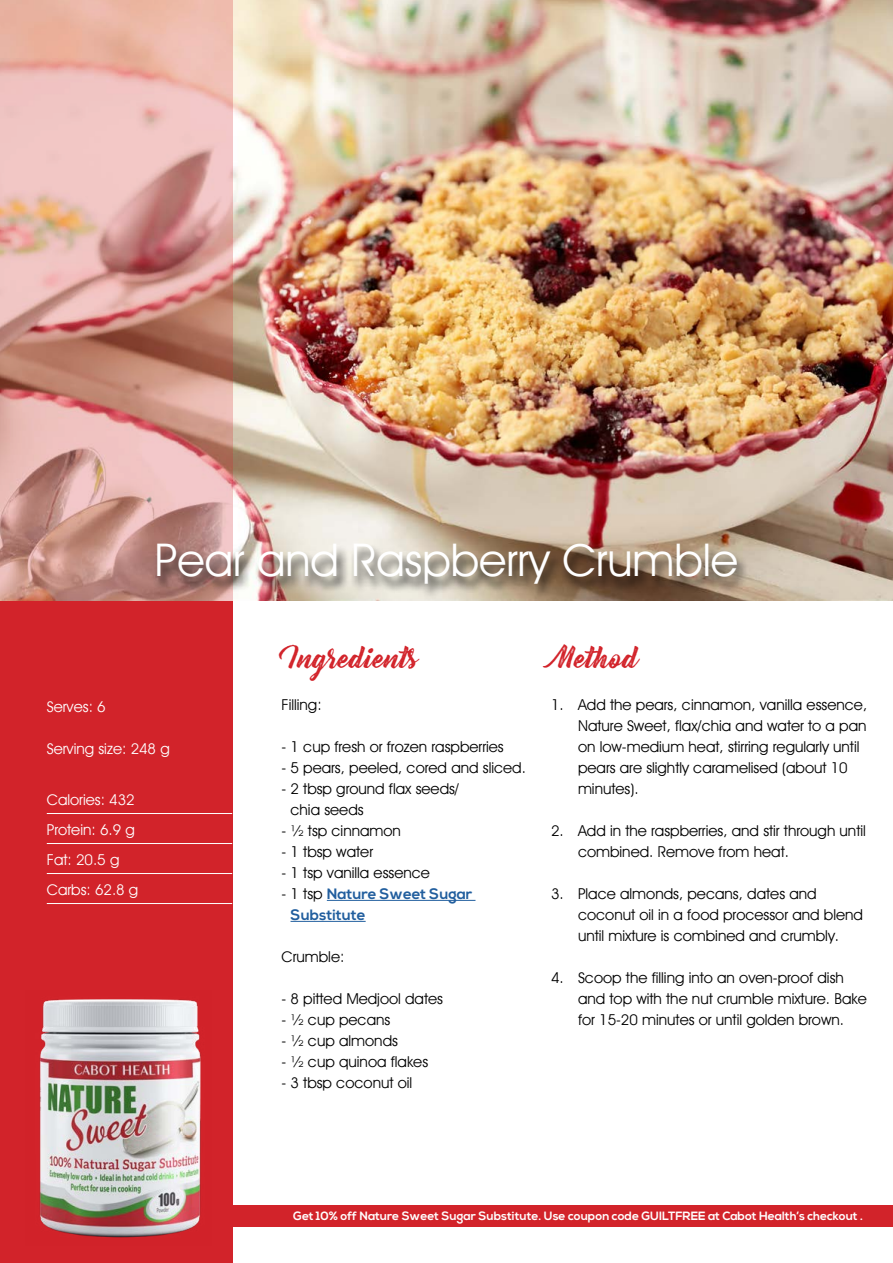
<style>
.page{position:relative;width:893px;height:1263px;background:#fff}
.page>*{position:absolute;margin:0;border:0;box-sizing:border-box;transform-origin:0 0}
.t1{font:45px "Avant Garde IT Cby BT";color:#fff}
.t2{font:27px "Bernadette Rough";color:#d2232a}
.t3{font:15px/21px "Avant Garde IT Cby BT";color:#000}
.t4{font:15px/30px "Avant Garde IT Cby BT";color:#fff}
.t5{font:700 15px/21px "Nexa";color:#215e9e}
.t6{font:700 12px "Nexa";color:#fff}
.s1{font-family:"Avant Garde IT Cby BT";font-weight:400;color:#000}
</style>
<div class="page">
<div style="left:9px;top:1205px;width:884px;height:22px;background:#d2232a"></div>
<div style="left:0;top:0;width:233px;height:1263px;background:#d2232a"></div>
<img style="left:232px;top:0;width:661px;height:600px">
<hr style="left:327px;top:900px;width:148px;height:1px;background:#215e9e">
<hr style="left:291px;top:921px;width:75px;height:1px;background:#215e9e">
<svg style="left:0;top:0;width:232px;height:600px;background:#d9a39b"></svg>
<div style="left:153px;top:544px;width:596px;height:56px;background:#000;opacity:.75"></div>
<img style="left:39px;top:999px;width:162px;height:239px">
<hr style="left:47px;top:813px;width:185px;height:1px;background:#fff">
<hr style="left:47px;top:843px;width:185px;height:1px;background:#fff">
<hr style="left:47px;top:873px;width:185px;height:1px;background:#fff">
<hr style="left:47px;top:903px;width:185px;height:1px;background:#fff">
<h1 class="t1" style="left:155px;top:533px;width:585px">Pear and Raspberry Crumble</h1>
<p class="t4" style="left:47px;top:691px;width:60px">Serves: 6</p>
<p class="t4" style="left:47px;top:733px;width:124px">Serving size: 248 g</p>
<p class="t4" style="left:47px;top:784px;width:93px">Calories: 432<br>Protein: 6.9 g<br>Fat: 20.5 g<br>Carbs: 62.8 g</p>
<h2 class="t2" style="left:281px;top:636px;width:139px">Ingredients</h2>
<p class="t3" style="left:281px;top:694px;width:42px">Filling:</p>
<p class="t3" style="left:281px;top:736px;width:224px">- 1 cup fresh or frozen raspberries</p>
<p class="t3" style="left:281px;top:757px;width:246px">- 5 pears, peeled, cored and sliced.</p>
<p class="t3" style="left:291px;top:778px;width:170px;text-indent:-9px">- 2 tbsp ground flax seeds/ chia seeds</p>
<p class="t3" style="left:281px;top:820px;width:121px">- ½ tsp cinnamon</p>
<p class="t3" style="left:281px;top:841px;width:93px">- 1 tbsp water</p>
<p class="t3" style="left:281px;top:862px;width:150px">- 1 tsp vanilla essence</p>
<p class="t5" style="left:291px;top:884px;width:183px;text-indent:-9px"><span class="s1">- 1 tsp</span> Nature Sweet Sugar<br>Substitute</p>
<p class="t3" style="left:281px;top:946px;width:64px">Crumble:</p>
<p class="t3" style="left:281px;top:988px;width:163px">- 8 pitted Medjool dates</p>
<p class="t3" style="left:281px;top:1009px;width:110px">- ½ cup pecans</p>
<p class="t3" style="left:281px;top:1030px;width:118px">- ½ cup almonds</p>
<p class="t3" style="left:281px;top:1051px;width:148px">- ½ cup quinoa flakes</p>
<p class="t3" style="left:281px;top:1072px;width:132px">- 3 tbsp coconut oil</p>
<h2 class="t2" style="left:551px;top:636px;width:90px">Method</h2>
<p class="t3" style="left:578px;top:694px;width:291px;text-indent:-27px">1. Add the pears, cinnamon, vanilla essence, Nature Sweet, flax/chia and water to a pan on low-medium heat, stirring regularly until pears are slightly caramelised (about 10 minutes).</p>
<p class="t3" style="left:578px;top:820px;width:289px;text-indent:-27px">2. Add in the raspberries, and stir through until combined. Remove from heat.</p>
<p class="t3" style="left:578px;top:883px;width:286px;text-indent:-27px">3. Place almonds, pecans, dates and coconut oil in a food processor and blend until mixture is combined and crumbly.</p>
<p class="t3" style="left:578px;top:967px;width:290px;text-indent:-27px">4. Scoop the filling into an oven-proof dish and top with the nut crumble mixture. Bake for 15-20 minutes or until golden brown.</p>
<p class="t6" style="left:293px;top:1209px;width:571px">Get 10% off Nature Sweet Sugar Substitute. Use coupon code GUILTFREE at Cabot Health’s checkout .</p>
</div>
